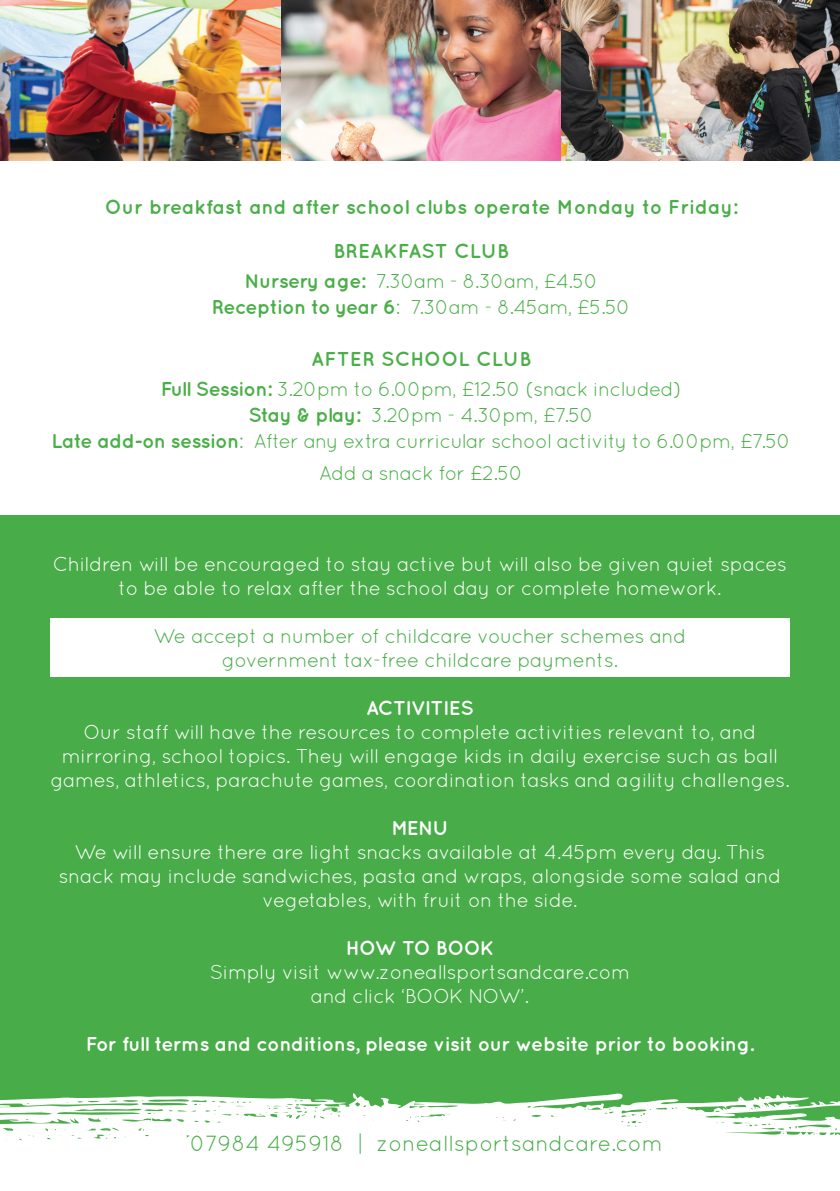
<style>
.page{position:relative;width:840px;height:1191px;background:#fff}
.page>*{position:absolute;margin:0;border:0;box-sizing:border-box;transform-origin:0 0}
.t1{font:22px "Quicksand";color:#47ad48}
.t2{font:20px/24px "Quicksand";letter-spacing:-.02em;color:#fff;text-align:center}
.t3{font:20px "Quicksand";letter-spacing:-.03em;color:#4aaf48}
.t4{font:700 20px "Quicksand";color:#4aaf48}
.t5{font:20px/24px "Quicksand";letter-spacing:-.02em;color:#47ad48;text-align:center}
.t6{font:700 20px "Quicksand";letter-spacing:-.02em;color:#fff}
.t7{font:700 20px "Quicksand";letter-spacing:-.05em;color:#fff}
.s1{font-weight:700}
</style>
<div class="page">
<div style="left:0;top:0;width:839px;height:1179px;background:#48ac48"></div>
<img style="left:280px;top:0;width:559px;height:161px">
<div style="left:50px;top:618px;width:739px;height:59px;background:#fff"></div>
<svg style="left:0;top:1093px;width:839px;height:86px;background:#e7f4e7"></svg>
<img style="left:0;top:0;width:280px;height:161px">
<div style="left:0;top:161px;width:839px;height:353px;background:#fff"></div>
<p class="t4" style="left:105px;top:195px;width:633px">Our breakfast and after school clubs operate Monday to Friday:</p>
<p class="t4" style="left:333px;top:239px;width:177px">BREAKFAST CLUB</p>
<p class="t3" style="left:244px;top:270px;width:355px"><span class="s1">Nursery age:</span> 7.30am - 8.30am, £4.50</p>
<p class="t3" style="left:211px;top:296px;width:420px"><span class="s1">Reception to year 6</span>: 7.30am - 8.45am, £5.50</p>
<p class="t4" style="left:311px;top:347px;width:221px">AFTER SCHOOL CLUB</p>
<p class="t3" style="left:161px;top:378px;width:522px"><span class="s1">Full Session:</span> 3.20pm to 6.00pm, £12.50 (snack included)</p>
<p class="t3" style="left:248px;top:404px;width:347px"><span class="s1">Stay &amp; play:</span> 3.20pm - 4.30pm, £7.50</p>
<p class="t3" style="left:51px;top:430px;width:741px"><span class="s1">Late add-on session</span>: After any extra curricular school activity to 6.00pm, £7.50</p>
<p class="t3" style="left:319px;top:462px;width:205px">Add a snack for £2.50</p>
<p class="t2" style="left:53px;top:552px;width:735px">Children will be encouraged to stay active but will also be given quiet spaces to be able to relax after the school day or complete homework.</p>
<p class="t5" style="left:153px;top:624px;width:534px">We accept a number of childcare voucher schemes and government tax-free childcare payments.</p>
<p class="t6" style="left:366px;top:696px;width:109px">ACTIVITIES</p>
<p class="t2" style="left:50px;top:720px;width:740px">Our staff will have the resources to complete activities relevant to, and mirroring, school topics. They will engage kids in daily exercise such as ball games, athletics, parachute games, coordination tasks and agility challenges.</p>
<p class="t6" style="left:391px;top:816px;width:59px">MENU</p>
<p class="t2" style="left:59px;top:840px;width:723px">We will ensure there are light snacks available at 4.45pm every day. This snack may include sandwiches, pasta and wraps, alongside some salad and vegetables, with fruit on the side.</p>
<p class="t7" style="left:345px;top:936px;width:150px">HOW TO BOOK</p>
<p class="t2" style="left:210px;top:960px;width:421px">Simply visit www.zoneallsportsandcare.com and click ‘BOOK NOW’.</p>
<p class="t6" style="left:86px;top:1032px;width:669px">For full terms and conditions, please visit our website prior to booking.</p>
<p class="t1" style="left:190px;top:1130px;width:474px">07984 495918 | zoneallsportsandcare.com</p>
</div>
